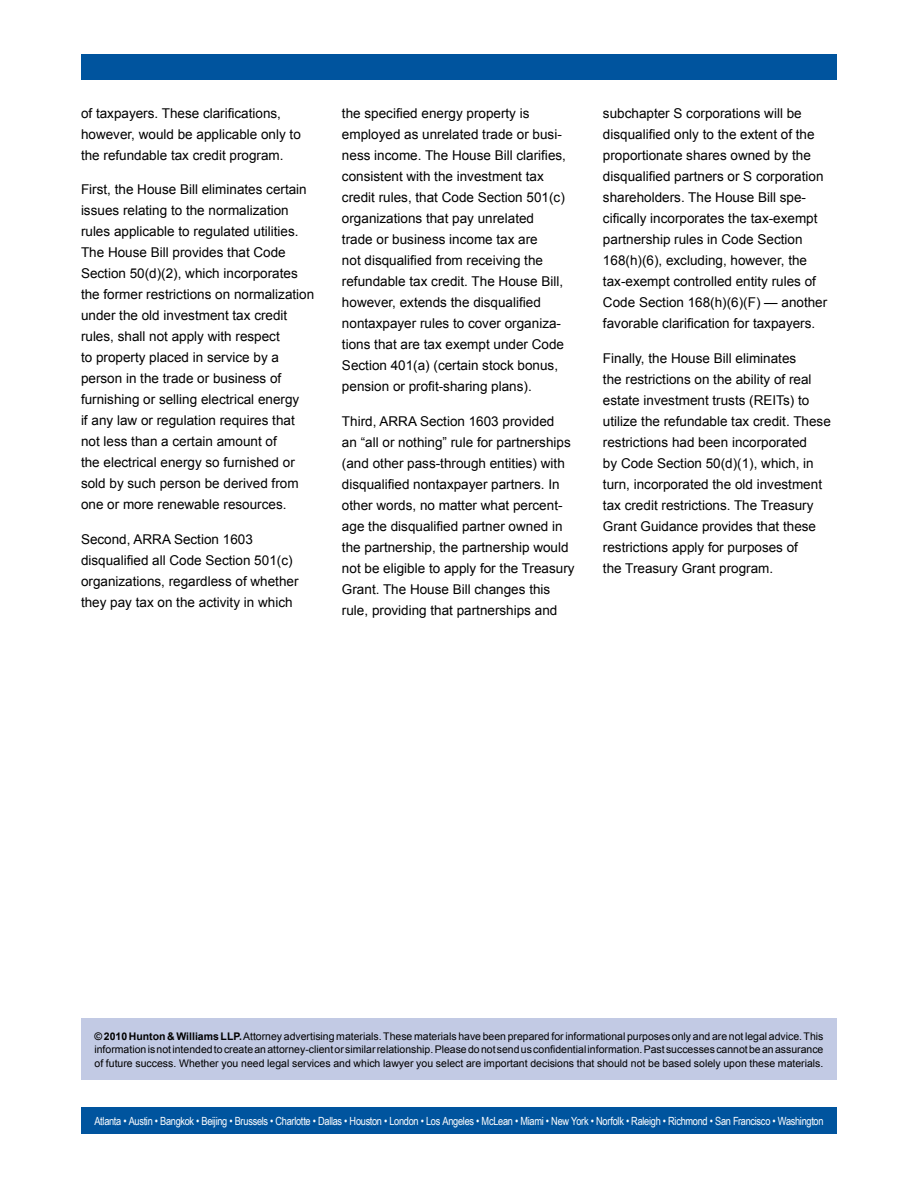
<style>
.page{position:relative;width:918px;height:1188px;background:#fff}
.page>*{position:absolute;margin:0;border:0;box-sizing:border-box;transform-origin:0 0}
.body_text{font:13.5px/21px "Arial";color:#000}
.t1{font:11.25px "Arial Narrow";letter-spacing:-.025em;color:#fff}
.disclaimer{font:10.5px/13.5px "Arial";color:#000;text-align:justify}
.s1{font-weight:700}
</style>
<div class="page">
<div style="left:81px;top:1107px;width:756px;height:26px;background:#00549e"></div>
<div style="left:81px;top:54px;width:756px;height:26px;background:#00549e"></div>
<div style="left:81px;top:1018px;width:756px;height:62px;background:#c2cae4"></div>
<p class="body_text" style="left:81px;top:103px;width:221px">of taxpayers. These clarifications, however, would be applicable only to the refundable tax credit program.</p>
<p class="body_text" style="left:81px;top:179px;width:235px">First, the House Bill eliminates certain issues relating to the normalization rules applicable to regulated utilities.<br>The House Bill provides that Code Section 50(d)(2), which incorporates the former restrictions on normalization under the old investment tax credit rules, shall not apply with respect<br>to property placed in service by a person in the trade or business of furnishing or selling electrical energy<br>if any law or regulation requires that not less than a certain amount of<br>the electrical energy so furnished or sold by such person be derived from one or more renewable resources.</p>
<p class="body_text" style="left:81px;top:529px;width:219px">Second, ARRA Section 1603 disqualified all Code Section 501(c) organizations, regardless of whether they pay tax on the activity in which</p>
<p class="body_text" style="left:342px;top:103px;width:226px">the specified energy property is employed as unrelated trade or busi&shy;ness income. The House Bill clarifies, consistent with the investment tax credit rules, that Code Section 501(c) organizations that pay unrelated trade or business income tax are<br>not disqualified from receiving the refundable tax credit. The House Bill, however, extends the disqualified nontaxpayer rules to cover organiza&shy;tions that are tax exempt under Code Section 401(a) (certain stock bonus, pension or profit-sharing plans).</p>
<p class="body_text" style="left:342px;top:410px;width:234px">Third, ARRA Section 1603 provided<br>an “all or nothing” rule for partnerships (and other pass-through entities) with disqualified nontaxpayer partners. In other words, no matter what percent&shy;age the disqualified partner owned in the partnership, the partnership would not be eligible to apply for the Treasury Grant. The House Bill changes this rule, providing that partnerships and</p>
<p class="body_text" style="left:603px;top:103px;width:226px">subchapter S corporations will be disqualified only to the extent of the proportionate shares owned by the disqualified partners or S corporation shareholders. The House Bill spe&shy;cifically incorporates the tax-exempt partnership rules in Code Section 168(h)(6), excluding, however, the tax-exempt controlled entity rules of Code Section 168(h)(6)(F) — another favorable clarification for taxpayers.</p>
<p class="body_text" style="left:603px;top:348px;width:229px">Finally, the House Bill eliminates<br>the restrictions on the ability of real estate investment trusts (REITs) to utilize the refundable tax credit. These restrictions had been incorporated<br>by Code Section 50(d)(1), which, in turn, incorporated the old investment tax credit restrictions. The Treasury Grant Guidance provides that these restrictions apply for purposes of<br>the Treasury Grant program.</p>
<p class="disclaimer" style="left:94px;top:1029px;width:730px"><span class="s1">© 2010 Hunton &amp; Williams LLP.</span> Attorney advertising materials. These materials have been prepared for informational purposes only and are not legal advice. This information is not intended to create an attorney-client or similar relationship. Please do not send us confidential information. Past successes cannot be an assurance of future success. Whether you need legal services and which lawyer you select are important decisions that should not be based solely upon these materials.</p>
<p class="t1" style="left:94px;top:1112px;width:731px">Atlanta • Austin • Bangkok • Beijing • Brussels • Charlotte • Dallas • Houston • London • Los Angeles • McLean • Miami • New York • Norfolk • Raleigh • Richmond • San Francisco • Washington</p>
</div>
